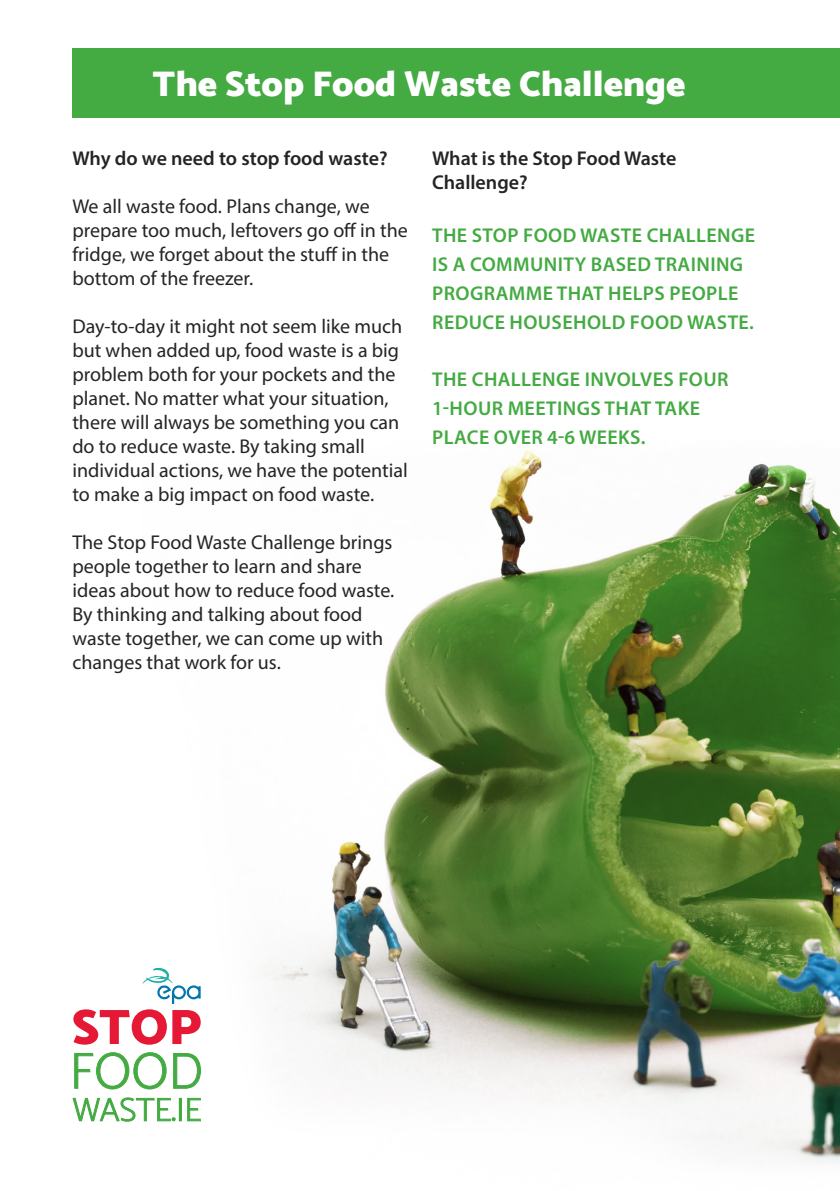
<style>
.page{position:relative;width:840px;height:1191px;background:#fff}
.page>*{position:absolute;margin:0;border:0;box-sizing:border-box;transform-origin:0 0}
.t1{font:36.2px "Mosk Ultra Bold 900";color:#fff}
.t2{font:20px/24px "Myriad Pro";color:#262324}
.t3{font:600 20px/28.8px "Myriad Pro";letter-spacing:.02em;color:#44aa42}
.t4{font:600 20px/24px "Myriad Pro";color:#262324}
</style>
<div class="page">
<div style="left:72px;top:48px;width:767px;height:70px;background:#44aa42"></div>
<img style="left:101px;top:450px;width:738px;height:712px">
<svg style="left:73px;top:967px;width:127px;height:77px"></svg>
<svg style="left:74px;top:1052px;width:92px;height:37px"></svg>
<svg style="left:173px;top:1053px;width:27px;height:35px"></svg>
<svg style="left:73px;top:1097px;width:102px;height:24px"></svg>
<div style="left:179px;top:1098px;width:2px;height:22px;border:1px solid #44aa42"></div>
<svg style="left:187px;top:1098px;width:13px;height:23px"></svg>
<p class="t1" style="left:153px;top:60px;width:534px">The Stop Food Waste Challenge</p>
<p class="t4" style="left:72px;top:146px;width:316px">Why do we need to stop food waste?</p>
<p class="t2" style="left:72px;top:194px;width:337px">We all waste food. Plans change, we prepare too much, leftovers go off in the fridge, we forget about the stuff in the bottom of the freezer.</p>
<p class="t2" style="left:72px;top:314px;width:331px">Day-to-day it might not seem like much but when added up, food waste is a big problem both for your pockets and the planet. No matter what your situation, there will always be something you can</p>
<p class="t2" style="left:72px;top:434px;width:337px">do to reduce waste. By taking small individual actions, we have the potential to make a big impact on food waste.</p>
<p class="t2" style="left:72px;top:530px;width:323px">The Stop Food Waste Challenge brings people together to learn and share ideas about how to reduce food waste.<br>By thinking and talking about food waste together, we can come up with changes that work for us.</p>
<p class="t4" style="left:432px;top:146px;width:246px">What is the Stop Food Waste<br>Challenge?</p>
<p class="t3" style="left:432px;top:220px;width:324px">THE STOP FOOD WASTE CHALLENGE<br>IS A COMMUNITY BASED TRAINING<br>PROGRAMME THAT HELPS PEOPLE<br>REDUCE HOUSEHOLD FOOD WASTE.</p>
<p class="t3" style="left:432px;top:364px;width:298px">THE CHALLENGE INVOLVES FOUR<br>1-HOUR MEETINGS THAT TAKE</p>
<p class="t3" style="left:432px;top:422px;width:215px">PLACE OVER 4-6 WEEKS.</p>
</div>
